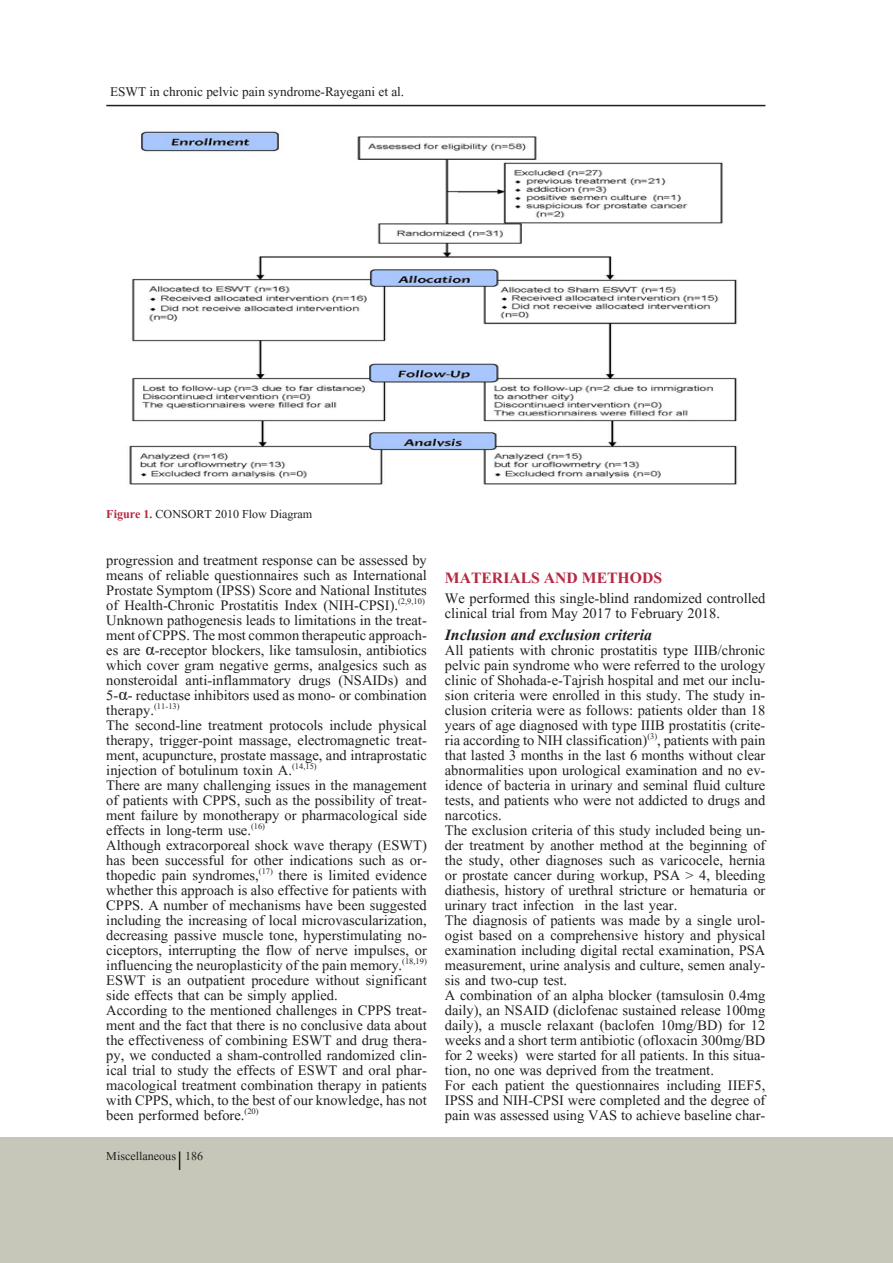
<style>
.page{position:relative;width:893px;height:1263px;background:#fff}
.page>*{position:absolute;margin:0;border:0;box-sizing:border-box;transform-origin:0 0}
.t1{font:italic 700 19.5px "Aparajita";color:#231f20}
.t2{font:700 19.5px "Aparajita";color:#b62841}
.t3{font:18px/15px "Aparajita";color:#231f20;text-align:justify}
.t4{font:16.5px "Aparajita";color:#231f20}
.t5{font:15px "Aparajita";color:#231f20}
.s1{font-weight:700;color:#b62841}
.s2{font-family:"Times New Roman"}
</style>
<div class="page">
<div style="left:0;top:1137px;width:893px;height:126px;background:#c7c7b9"></div>
<hr style="left:106px;top:105px;width:659px;height:1px;background:#231f20">
<img style="left:129px;top:131px;width:608px;height:354px">
<svg style="left:179px;top:1151px;width:1px;height:19px"></svg>
<p class="t4" style="left:110px;top:83px;width:296px">ESWT in chronic pelvic pain syndrome-Rayegani et al.</p>
<p class="t5" style="left:106px;top:507px;width:207px"><span class="s1">Figure 1.</span> CONSORT 2010 Flow Diagram</p>
<p class="t3" style="left:106px;top:554px;width:322px">progression and treatment response can be assessed by means of reliable questionnaires such as International Prostate Symptom (IPSS) Score and National Institutes of Health-Chronic Prostatitis Index (NIH-CPSI).<sup>(2,9,10)</sup></p>
<p class="t3" style="left:106px;top:614px;width:322px">Unknown pathogenesis leads to limitations in the treat&shy;ment of CPPS. The most common therapeutic approach&shy;es are <span class="s2">α</span>-receptor blockers, like tamsulosin, antibiotics which cover gram negative germs, analgesics such as nonsteroidal anti-inflammatory drugs (NSAIDs) and 5-<span class="s2">α</span>- reductase inhibitors used as mono- or combination therapy.<sup>(11-13)</sup></p>
<p class="t3" style="left:106px;top:719px;width:322px">The second-line treatment protocols include physical therapy, trigger-point massage, electromagnetic treat&shy;ment, acupuncture, prostate massage, and intraprostatic injection of botulinum toxin A.<sup>(14,15)</sup></p>
<p class="t3" style="left:106px;top:779px;width:322px">There are many challenging issues in the management of patients with CPPS, such as the possibility of treat&shy;ment failure by monotherapy or pharmacological side effects in long-term use.<sup>(16)</sup></p>
<p class="t3" style="left:106px;top:839px;width:322px">Although extracorporeal shock wave therapy (ESWT) has been successful for other indications such as or&shy;thopedic pain syndromes,<sup>(17)</sup> there is limited evidence whether this approach is also effective for patients with CPPS. A number of mechanisms have been suggested including the increasing of local microvascularization, decreasing passive muscle tone, hyperstimulating no&shy;ciceptors, interrupting the flow of nerve impulses, or influencing the neuroplasticity of the pain memory.<sup>(18,19)<br></sup>ESWT is an outpatient procedure without significant side effects that can be simply applied.</p>
<p class="t3" style="left:106px;top:1004px;width:322px">According to the mentioned challenges in CPPS treat&shy;ment and the fact that there is no conclusive data about the effectiveness of combining ESWT and drug thera&shy;py, we conducted a sham-controlled randomized clin&shy;ical trial to study the effects of ESWT and oral phar&shy;macological treatment combination therapy in patients with CPPS, which, to the best of our knowledge, has not been performed before.<sup>(20)</sup></p>
<p class="t5" style="left:106px;top:1149px;width:98px">Miscellaneous 186</p>
<p class="t2" style="left:445px;top:569px;width:219px">MATERIALS AND METHODS</p>
<p class="t3" style="left:445px;top:592px;width:322px">We performed this single-blind randomized controlled clinical trial from May 2017 to February 2018.</p>
<p class="t1" style="left:445px;top:626px;width:209px">Inclusion and exclusion criteria</p>
<p class="t3" style="left:445px;top:645px;width:322px">All patients with chronic prostatitis type IIIB/chronic pelvic pain syndrome who were referred to the urology clinic of Shohada-e-Tajrish hospital and met our inclu&shy;sion criteria were enrolled in this study. The study in&shy;clusion criteria were as follows: patients older than 18 years of age diagnosed with type IIIB prostatitis (crite&shy;ria according to NIH classification)<sup>(3)</sup>, patients with pain that lasted 3 months in the last 6 months without clear abnormalities upon urological examination and no ev&shy;idence of bacteria in urinary and seminal fluid culture tests, and patients who were not addicted to drugs and narcotics.</p>
<p class="t3" style="left:445px;top:825px;width:322px">The exclusion criteria of this study included being un&shy;der treatment by another method at the beginning of the study, other diagnoses such as varicocele, hernia or prostate cancer during workup, PSA &gt; 4, bleeding diathesis, history of urethral stricture or hematuria or urinary tract infection in the last year.</p>
<p class="t3" style="left:445px;top:915px;width:322px">The diagnosis of patients was made by a single urol&shy;ogist based on a comprehensive history and physical examination including digital rectal examination, PSA measurement, urine analysis and culture, semen analy&shy;sis and two-cup test.</p>
<p class="t3" style="left:445px;top:990px;width:322px">A combination of an alpha blocker (tamsulosin 0.4mg daily), an NSAID (diclofenac sustained release 100mg daily), a muscle relaxant (baclofen 10mg/BD) for 12 weeks and a short term antibiotic (ofloxacin 300mg/BD for 2 weeks) were started for all patients. In this situa&shy;tion, no one was deprived from the treatment.</p>
<p class="t3" style="left:445px;top:1080px;width:322px">For each patient the questionnaires including IIEF5, IPSS and NIH-CPSI were completed and the degree of pain was assessed using VAS to achieve baseline char-</p>
</div>
